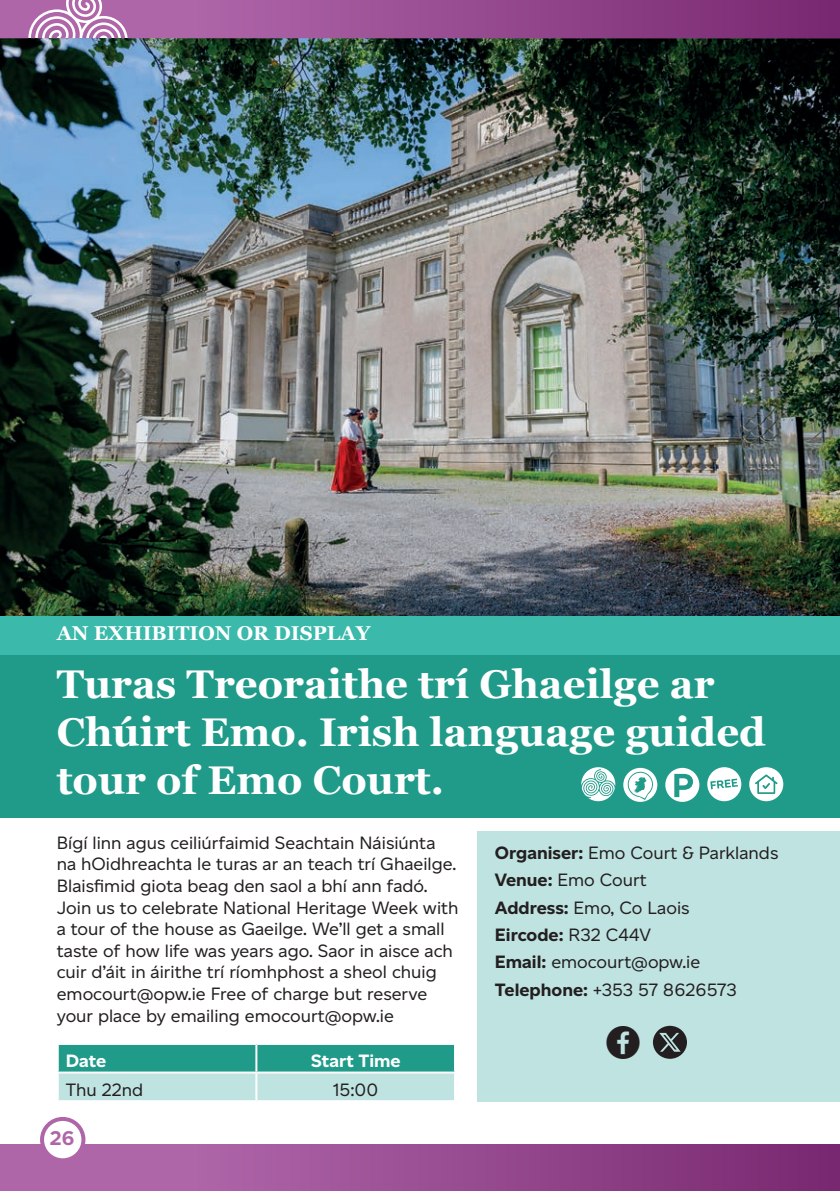
<style>
.page{position:relative;width:840px;height:1191px;background:#fff}
.page>*{position:absolute;margin:0;border:0;box-sizing:border-box;transform-origin:0 0}
.Body{font:48px "Social Shapes";color:#231f20}
.t1{font:700 40px/48px "Georgia";color:#fff}
.t2{font:700 20px "Georgia";color:#fff}
.t3{font:700 20px "Altform";color:#af66a9}
.Body-2{font:18px/21.6px "Altform";color:#231f20}
.Body-3{font:700 18px "Altform";color:#231f20}
.Body-4{font:700 18px "Altform";color:#fff}
.s1{font-weight:700}
.s2{font-weight:400}
</style>
<div class="page">
<img style="left:0;top:38px;width:839px;height:578px">
<div style="left:0;top:616px;width:839px;height:40px;background:#3bbaac"></div>
<div style="left:0;top:655px;width:839px;height:163px;background:#209b8a"></div>
<div style="left:477px;top:831px;width:362px;height:271px;background:#bfe3e1"></div>
<svg style="left:59px;top:1045px;width:395px;height:55px;background:#71c0b6"></svg>
<hr style="left:255px;top:1045px;width:2px;height:26px;background:#fff">
<hr style="left:57px;top:1071px;width:199px;height:2px;background:#fff">
<hr style="left:256px;top:1071px;width:200px;height:2px;background:#fff">
<hr style="left:255px;top:1073px;width:2px;height:27px;background:#fff">
<svg style="left:653px;top:1025px;width:33px;height:33px"></svg>
<svg style="left:581px;top:767px;width:34px;height:34px"></svg>
<svg style="left:707px;top:767px;width:33px;height:34px"></svg>
<svg style="left:749px;top:767px;width:33px;height:34px"></svg>
<svg style="left:665px;top:768px;width:34px;height:34px"></svg>
<svg style="left:623px;top:768px;width:34px;height:34px"></svg>
<div style="left:0;top:1144px;width:839px;height:47px;background:#af66a9"></div>
<svg style="left:0;top:0;width:198px;height:38px;background:#bb7eb6"></svg>
<div style="left:42px;top:1119px;width:41px;height:41px;background:#fff;border-radius:50%"></div>
<div style="left:40px;top:1117px;width:45px;height:45px;border:4px solid #af66a9;border-radius:50%"></div>
<div style="left:198px;top:0;width:641px;height:38px;background:linear-gradient(to right,#ae65a8,#782870)"></div>
<div style="left:198px;top:1144px;width:641px;height:47px;background:linear-gradient(to right,#ae65a8,#782870)"></div>
<hr style="left:839px;top:0;width:1px;height:38px;background:#af66a9">
<hr style="left:839px;top:1144px;width:1px;height:47px;background:#af66a9">
<p class="t2" style="left:57px;top:618px;width:315px">AN EXHIBITION OR DISPLAY</p>
<p class="t1" style="left:57px;top:658px;width:710px">Turas Treoraithe trí Ghaeilge ar<br>Chúirt Emo. Irish language guided tour of Emo Court.</p>
<p class="Body-2" style="left:57px;top:831px;width:403px">Bígí linn agus ceiliúrfaimid Seachtain Náisiúnta na hOidhreachta le turas ar an teach trí Ghaeilge.<br>Blaisfimid giota beag den saol a bhí ann fadó.<br>Join us to celebrate National Heritage Week with a tour of the house as Gaeilge. We’ll get a small taste of how life was years ago. Saor in aisce ach cuir d’áit in áirithe trí ríomhphost a sheol chuig emocourt@opw.ie Free of charge but reserve your place by emailing emocourt@opw.ie</p>
<p class="Body-4" style="left:66px;top:1050px;width:42px">Date</p>
<p class="Body-4" style="left:310px;top:1050px;width:91px">Start Time</p>
<p class="Body-2" style="left:66px;top:1078px;width:79px">Thu 22nd</p>
<p class="Body-2" style="left:333px;top:1078px;width:47px">15:00</p>
<p class="t3" style="left:50px;top:1127px;width:26px">26</p>
<p class="Body-2" style="left:494px;top:842px;width:285px"><span class="s1">Organiser:</span> Emo Court &amp; Parklands</p>
<p class="Body-2" style="left:494px;top:869px;width:153px"><span class="s1">Venue:</span> Emo Court</p>
<p class="Body-2" style="left:494px;top:896px;width:196px"><span class="s1">Address:</span> Emo, Co Laois</p>
<p class="Body-3" style="left:494px;top:924px;width:157px">Eircode: <span class="s2">R32 C44V</span></p>
<p class="Body-2" style="left:494px;top:951px;width:207px"><span class="s1">Email:</span> emocourt@opw.ie</p>
<p class="Body-2" style="left:494px;top:978px;width:243px"><span class="s1">Telephone:</span> +353 57 8626573</p>
<p class="Body" style="left:605px;top:1014px;width:37px">!</p>
</div>
